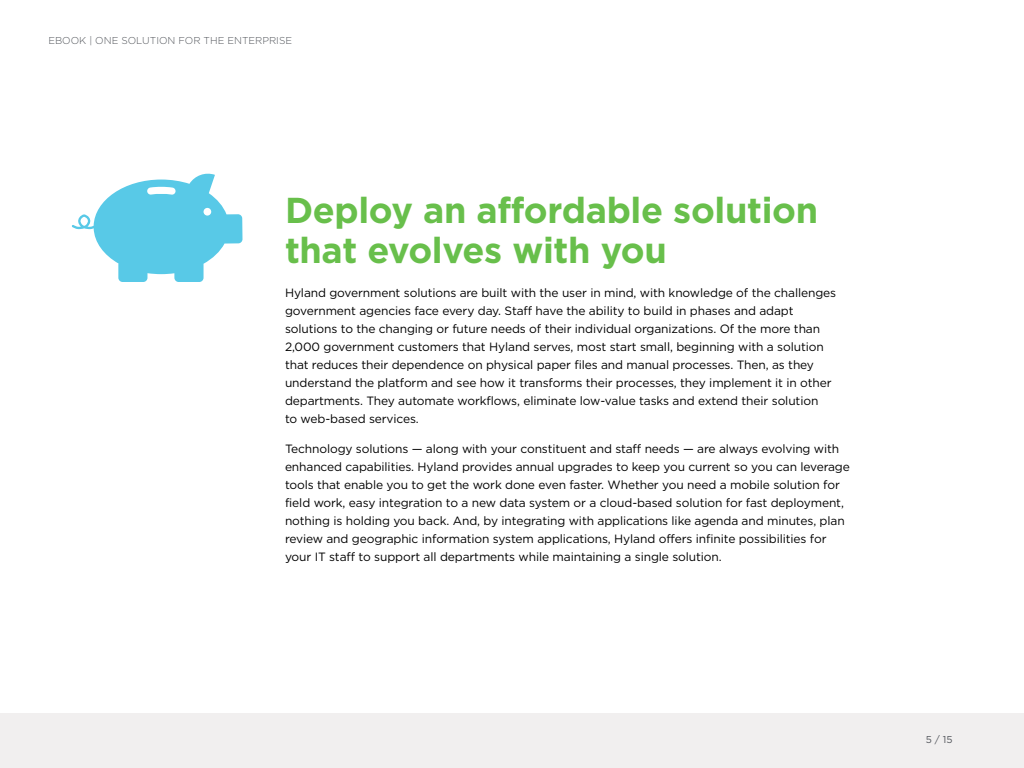
<style>
.page{position:relative;width:1024px;height:768px;background:#fff}
.page>*{position:absolute;margin:0;border:0;box-sizing:border-box;transform-origin:0 0}
.t1{font:700 36px/40px "Gotham HTF";letter-spacing:-.01em;color:#68bf4b}
.t2{font:12px/18px "Gotham HTF";letter-spacing:-.01em;color:#000}
.t3{font:300 10px "Gotham HTF";color:#52555b}
.t4{font:10px "Gotham HTF";color:#52555b}
</style>
<div class="page">
<div style="left:0;top:713px;width:1024px;height:55px;background:#f1efef"></div>
<svg style="left:72px;top:173px;width:171px;height:109px"></svg>
<p class="t3" style="left:48px;top:35px;width:245px">EBOOK | ONE SOLUTION FOR THE ENTERPRISE</p>
<h1 class="t1" style="left:285px;top:189px;width:535px">Deploy an affordable solution that evolves with you</h1>
<p class="t2" style="left:285px;top:284px;width:553px">Hyland government solutions are built with the user in mind, with knowledge of the challenges government agencies face every day. Staff have the ability to build in phases and adapt solutions to the changing or future needs of their individual organizations. Of the more than 2,000 government customers that Hyland serves, most start small, beginning with a solution that reduces their dependence on physical paper files and manual processes. Then, as they understand the platform and see how it transforms their processes, they implement it in other departments. They automate workflows, eliminate low-value tasks and extend their solution<br>to web-based services.</p>
<p class="t2" style="left:285px;top:440px;width:566px">Technology solutions — along with your constituent and staff needs — are always evolving with enhanced capabilities. Hyland provides annual upgrades to keep you current so you can leverage tools that enable you to get the work done even faster. Whether you need a mobile solution for field work, easy integration to a new data system or a cloud-based solution for fast deployment, nothing is holding you back. And, by integrating with applications like agenda and minutes, plan review and geographic information system applications, Hyland offers infinite possibilities for your IT staff to support all departments while maintaining a single solution.</p>
<p class="t4" style="left:926px;top:734px;width:28px">5 / 15</p>
</div>
